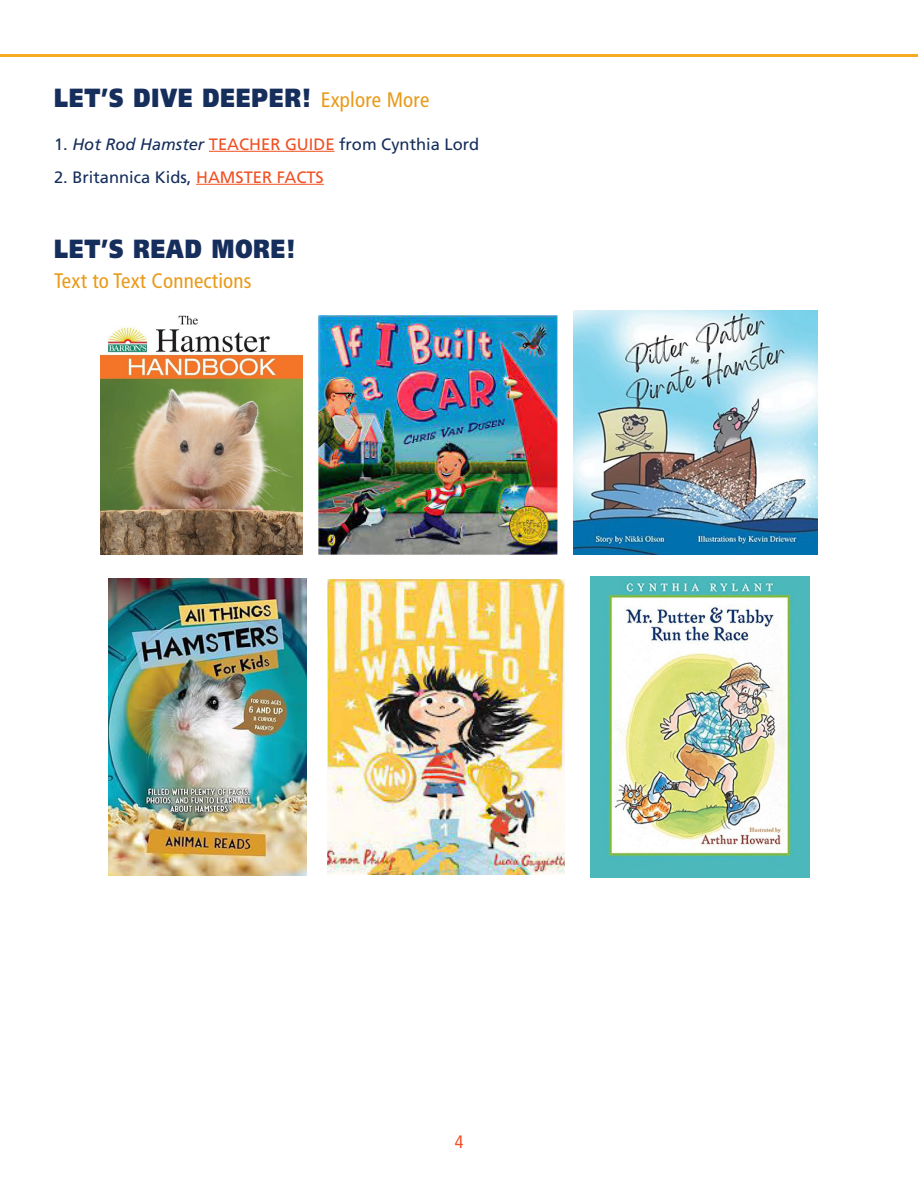
<style>
.page{position:relative;width:918px;height:1188px;background:#fff}
.page>*{position:absolute;margin:0;border:0;box-sizing:border-box;transform-origin:0 0}
.t1{font:900 26.25px "Frutiger";letter-spacing:.05em;color:#152e5c;scale:.8 1}
.t2{font:condensed 21px "Frutiger";letter-spacing:.01em;color:#e99a19}
.t3{font:condensed 18px "Frutiger";color:#f05022}
.t4{font:16.5px "Frutiger";color:#152e5c}
.s1{font-weight:400;font-stretch:condensed;font-size:21px;color:#e99a19}
.s2{font-style:italic}
.s3{color:#f05022}
</style>
<div class="page">
<hr style="left:0;top:54px;width:918px;height:3px;background:#f7ab20">
<hr style="left:209px;top:151px;width:126px;height:1px;background:#f05022">
<hr style="left:196px;top:184px;width:128px;height:1px;background:#f05022">
<img style="left:318px;top:316px;width:239px;height:239px">
<img style="left:574px;top:310px;width:244px;height:245px">
<img style="left:100px;top:316px;width:202px;height:239px">
<img style="left:327px;top:579px;width:238px;height:296px">
<img style="left:591px;top:576px;width:219px;height:302px">
<img style="left:108px;top:578px;width:199px;height:297px">
<p class="t1" style="left:54px;top:81px;width:471px">LET’S DIVE DEEPER! <span class="s1">Explore More</span></p>
<p class="t4" style="left:54px;top:134px;width:427px">1. <span class="s2">Hot Rod Hamster</span> <span class="s3">TEACHER GUIDE</span> from Cynthia Lord</p>
<p class="t4" style="left:54px;top:167px;width:271px">2. Britannica Kids, <span class="s3">HAMSTER FACTS</span></p>
<p class="t1" style="left:54px;top:233px;width:303px">LET’S READ MORE!</p>
<p class="t2" style="left:54px;top:268px;width:199px">Text to Text Connections</p>
<p class="t3" style="left:455px;top:1131px;width:10px">4</p>
</div>
